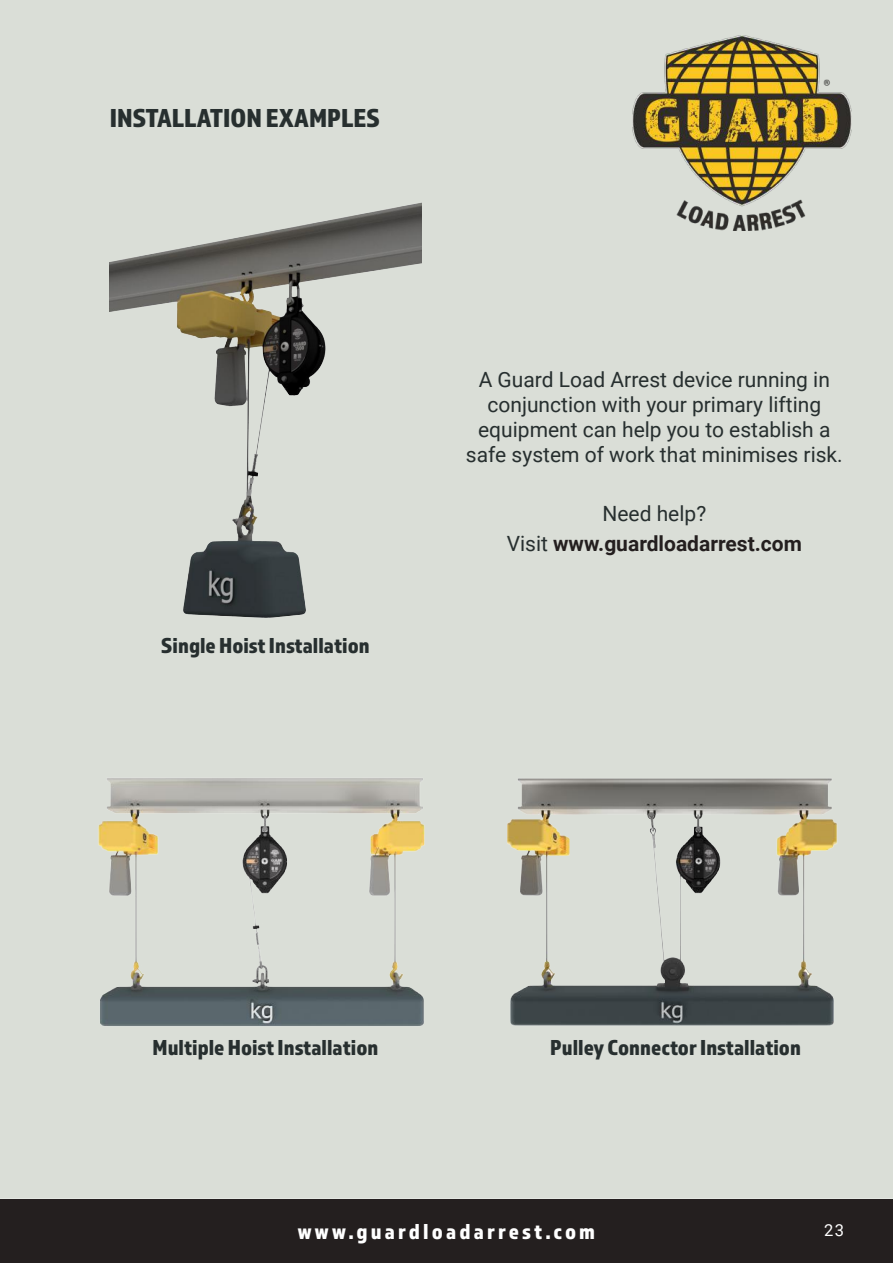
<style>
.page{position:relative;width:893px;height:1263px;background:#fff}
.page>*{position:absolute;margin:0;border:0;box-sizing:border-box;transform-origin:0 0}
.t1{font:27px "Almaq Refined";color:#272f2f}
.t2{font:22.5px "Almaq Refined";color:#272f2f}
.t3{font:22.5px "Almaq Refined";letter-spacing:.14em;color:#fff}
.t4{font:21px/25.2px "Roboto";color:#272f2f;text-align:center}
.t5{font:700 21px/29.4px "Roboto";color:#241f1f;text-align:center}
.t6{font:16.5px "Roboto";color:#fff}
.s1{font-weight:400;color:#272f2f}
</style>
<div class="page">
<div style="left:0;top:0;width:893px;height:1199px;background:#daded7"></div>
<div style="left:0;top:1199px;width:893px;height:64px;background:#241f1f"></div>
<img style="left:110px;top:190px;width:311px;height:442px">
<img style="left:29px;top:754px;width:494px;height:282px">
<img style="left:440px;top:767px;width:453px;height:267px">
<img style="left:0;top:600px;width:1px;height:480px">
<img style="left:632px;top:35px;width:219px;height:195px">
<p class="t1" style="left:110px;top:101px;width:272px">INSTALLATION EXAMPLES</p>
<p class="t2" style="left:161px;top:632px;width:210px">Single Hoist Installation</p>
<p class="t4" style="left:466px;top:366px;width:378px">A Guard Load Arrest device running in conjunction with your primary lifting equipment can help you to establish a safe system of work that minimises risk.</p>
<p class="t5" style="left:507px;top:498px;width:297px"><span class="s1">Need help?<br>Visit</span> www.guardloadarrest.com</p>
<p class="t2" style="left:153px;top:1034px;width:227px">Multiple Hoist Installation</p>
<p class="t2" style="left:550px;top:1034px;width:252px">Pulley Connector Installation</p>
<p class="t3" style="left:298px;top:1217px;width:299px">www.guardloadarrest.com</p>
<p class="t6" style="left:824px;top:1218px;width:21px">23</p>
</div>
